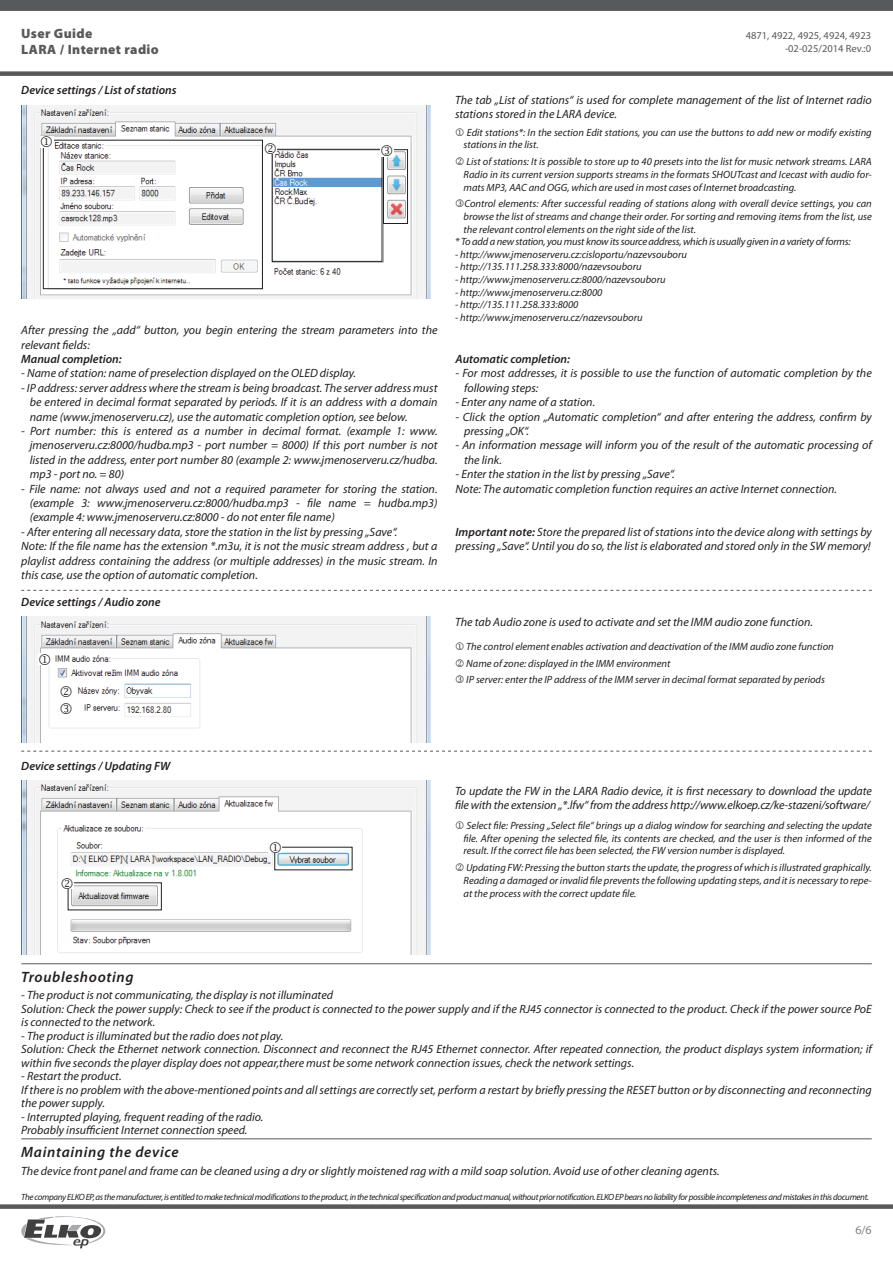
<style>
.page{position:relative;width:893px;height:1263px;background:#fff}
.page>*{position:absolute;margin:0;border:0;box-sizing:border-box;transform-origin:0 0}
.t1{font:italic 600 15px "Myriad Pro";letter-spacing:.045em;color:#231f20}
.t2{font:15px "Wingdings 2";color:#231f20}
.t3{font:900 13.5px/16.2px "Myriad Pro";letter-spacing:.03em;color:#58595b}
.t4{font:italic 12px/14.4px "Myriad Pro";color:#231f20}
.t5{font:italic 600 12px "Myriad Pro";color:#231f20}
.t6{font:12px "Myriad Pro";color:#808285}
.t7{font:italic 10.5px/12.6px "Myriad Pro";color:#231f20;text-align:justify}
.t8{font:italic 10.5px "Myriad Pro";letter-spacing:-.02em;color:#231f20}
.t9{font:10.5px/12.6px "Myriad Pro";color:#58595b;text-align:right}
.t10{font:italic 9px "Myriad Pro";letter-spacing:-.04em;color:#231f20}
.s1{font-weight:600}
</style>
<div class="page">
<div style="left:0;top:0;width:893px;height:11px;background:#58595b"></div>
<div style="left:0;top:71px;width:893px;height:5px;background:#58595b"></div>
<div style="left:0;top:1204px;width:893px;height:5px;background:#58595b"></div>
<svg style="left:21px;top:1216px;width:85px;height:32px"></svg>
<img style="left:21px;top:617px;width:410px;height:126px">
<div style="left:38px;top:654px;width:14px;height:11px;background:#fff"></div>
<div style="left:60px;top:685px;width:13px;height:12px;background:#fff"></div>
<div style="left:60px;top:702px;width:13px;height:12px;background:#fff"></div>
<img style="left:21px;top:106px;width:410px;height:193px">
<div style="left:43px;top:140px;width:220px;height:149px;border:1px solid #231f20"></div>
<div style="left:383px;top:149px;width:25px;height:75px;border:1px solid #231f20"></div>
<div style="left:272px;top:149px;width:110px;height:113px;border:1px solid #231f20"></div>
<div style="left:40px;top:136px;width:13px;height:11px;background:#fff"></div>
<div style="left:264px;top:142px;width:13px;height:12px;background:#fff"></div>
<div style="left:380px;top:145px;width:13px;height:11px;background:#fff"></div>
<img style="left:21px;top:781px;width:410px;height:174px">
<div style="left:60px;top:877px;width:14px;height:12px;background:#fff"></div>
<div style="left:269px;top:841px;width:13px;height:12px;background:#fff"></div>
<svg style="left:21px;top:590px;width:851px;height:1px"></svg>
<svg style="left:21px;top:751px;width:851px;height:1px"></svg>
<hr style="left:21px;top:963px;width:851px;height:1px;background:#58595b">
<hr style="left:21px;top:1138px;width:851px;height:1px;background:#58595b">
<p class="t3" style="left:21px;top:27px;width:139px">User Guide<br>LARA / Internet radio</p>
<p class="t9" style="left:746px;top:30px;width:127px">4871, 4922, 4925, 4924, 4923 -02-025/2014 Rev.:0</p>
<p class="t5" style="left:21px;top:85px;width:157px">Device settings / List of stations</p>
<p class="t2" style="left:380px;top:144px;width:15px">●</p>
<p class="t4" style="left:21px;top:324px;width:418px">After pressing the „add“ button, you begin entering the stream parameters into the relevant fields:</p>
<p class="t5" style="left:21px;top:355px;width:102px">Manual completion:</p>
<p class="t4" style="left:21px;top:367px;width:336px">- Name of station: name of preselection displayed on the OLED display.</p>
<p class="t4" style="left:30px;top:382px;width:409px;text-align:justify;text-indent:-9px">- IP address: server address where the stream is being broadcast. The server address must be entered in decimal format separated by periods. If it is an address with a domain name (www.jmenoserveru.cz), use the automatic completion option, see below.</p>
<p class="t4" style="left:30px;top:425px;width:409px;text-align:justify;text-indent:-9px">- Port number: this is entered as a number in decimal format. (example 1: www. jmenoserveru.cz:8000/hudba.mp3 - port number = 8000) If this port number is not listed in the address, enter port number 80 (example 2: www.jmenoserveru.cz/hudba. mp3 - port no. = 80)</p>
<p class="t4" style="left:30px;top:483px;width:409px;text-align:justify;text-indent:-9px">- File name: not always used and not a required parameter for storing the station. (example 3: www.jmenoserveru.cz:8000/hudba.mp3 - file name = hudba.mp3) (example 4: www.jmenoserveru.cz:8000 - do not enter file name)</p>
<p class="t4" style="left:21px;top:526px;width:418px">- After entering all necessary data, store the station in the list by pressing „Save“.<br>Note: If the file name has the extension *.m3u, it is not the music stream address , but a playlist address containing the address (or multiple addresses) in the music stream. In this case, use the option of automatic completion.</p>
<p class="t5" style="left:21px;top:598px;width:141px">Device settings / Audio zone</p>
<p class="t2" style="left:60px;top:701px;width:15px">●</p>
<p class="t4" style="left:455px;top:94px;width:418px">The tab „List of stations“ is used for complete management of the list of Internet radio stations stored in the LARA device.</p>
<p class="t7" style="left:463px;top:127px;width:410px;text-indent:3px">Edit stations*: In the section Edit stations, you can use the buttons to add new or modify existing stations in the list.</p>
<p class="t7" style="left:463px;top:157px;width:410px">List of stations: It is possible to store up to 40 presets into the list for music network streams. LARA Radio in its current version supports streams in the formats SHOUTcast and Icecast with audio for&shy;mats MP3, AAC and OGG, which are used in most cases of Internet broadcasting.</p>
<p class="t7" style="left:455px;top:199px;width:418px">●Control elements: After successful reading of stations along with overall device settings, you can</p>
<p class="t7" style="left:463px;top:211px;width:410px">browse the list of streams and change their order. For sorting and removing items from the list, use</p>
<p class="t7" style="left:463px;top:224px;width:234px">the relevant control elements on the right side of the list.</p>
<p class="t8" style="left:455px;top:238px;width:397px">* To add a new station, you must know its source address, which is usually given in a variety of forms:</p>
<p class="t7" style="left:455px;top:249px;width:233px">- http://www.jmenoserveru.cz:cisloportu/nazevsouboru</p>
<p class="t7" style="left:455px;top:262px;width:188px">- http://135.111.258.333:8000/nazevsouboru</p>
<p class="t7" style="left:455px;top:274px;width:212px">- http://www.jmenoserveru.cz:8000/nazevsouboru</p>
<p class="t7" style="left:455px;top:287px;width:149px">- http://www.jmenoserveru.cz:8000</p>
<p class="t7" style="left:455px;top:299px;width:125px">- http://135.111.258.333:8000</p>
<p class="t7" style="left:455px;top:312px;width:189px">- http://www.jmenoserveru.cz/nazevsouboru</p>
<p class="t5" style="left:455px;top:355px;width:116px">Automatic completion:</p>
<p class="t4" style="left:464px;top:367px;width:409px;text-indent:-9px">- For most addresses, it is possible to use the function of automatic completion by the following steps:</p>
<p class="t4" style="left:455px;top:396px;width:141px">- Enter any name of a station.</p>
<p class="t4" style="left:464px;top:411px;width:409px;text-indent:-9px">- Click the option „Automatic completion“ and after entering the address, confirm by pressing „OK“.</p>
<p class="t4" style="left:464px;top:439px;width:409px;text-indent:-9px">- An information message will inform you of the result of the automatic processing of the link.</p>
<p class="t4" style="left:455px;top:468px;width:383px">- Enter the station in the list by pressing „Save“.<br>Note: The automatic completion function requires an active Internet connection.</p>
<p class="t4" style="left:455px;top:526px;width:418px"><span class="s1">Important note:</span> Store the prepared list of stations into the device along with settings by pressing „Save“. Until you do so, the list is elaborated and stored only in the SW memory!</p>
<p class="t4" style="left:455px;top:616px;width:359px">The tab Audio zone is used to activate and set the IMM audio zone function.</p>
<p class="t7" style="left:466px;top:639px;width:369px;line-height:16.8px">The control element enables activation and deactivation of the IMM audio zone function<br>Name of zone: displayed in the IMM environment</p>
<p class="t7" style="left:455px;top:675px;width:371px">● IP server: enter the IP address of the IMM server in decimal format separated by periods</p>
<p class="t5" style="left:21px;top:762px;width:150px">Device settings / Updating FW</p>
<p class="t4" style="left:455px;top:785px;width:418px">To update the FW in the LARA Radio device, it is first necessary to download the update file with the extension „*.lfw“ from the address http://www.elkoep.cz/ke-stazeni/software/</p>
<p class="t7" style="left:463px;top:821px;width:410px">Select file: Pressing „Select file“ brings up a dialog window for searching and selecting the update file. After opening the selected file, its contents are checked, and the user is then informed of the result. If the correct file has been selected, the FW version number is displayed.</p>
<p class="t7" style="left:463px;top:863px;width:410px">Updating FW: Pressing the button starts the update, the progress of which is illustrated graphically.<br>Reading a damaged or invalid file prevents the following updating steps, and it is necessary to repe&shy;at the process with the correct update file.</p>
<p class="t1" style="left:21px;top:971px;width:114px">Troubleshooting</p>
<p class="t4" style="left:21px;top:990px;width:852px;line-height:13.5px">- The product is not communicating, the display is not illuminated<br>Solution: Check the power supply: Check to see if the product is connected to the power supply and if the RJ45 connector is connected to the product. Check if the power source PoE is connected to the network.</p>
<p class="t4" style="left:21px;top:1030px;width:852px;line-height:13.5px">- The product is illuminated but the radio does not play.<br>Solution: Check the Ethernet network connection. Disconnect and reconnect the RJ45 Ethernet connector. After repeated connection, the product displays system information; if within five seconds the player display does not appear,there must be some network connection issues, check the network settings.</p>
<p class="t4" style="left:21px;top:1071px;width:852px;line-height:13.5px">- Restart the product.<br>If there is no problem with the above-mentioned points and all settings are correctly set, perform a restart by briefly pressing the RESET button or by disconnecting and reconnecting the power supply.</p>
<p class="t4" style="left:21px;top:1111px;width:244px;line-height:13.5px">- Interrupted playing, frequent reading of the radio.<br>Probably insufficient Internet connection speed.</p>
<p class="t1" style="left:21px;top:1147px;width:159px">Maintaining the device</p>
<p class="t4" style="left:21px;top:1165px;width:700px">The device front panel and frame can be cleaned using a dry or slightly moistened rag with a mild soap solution. Avoid use of other cleaning agents.</p>
<p class="t10" style="left:21px;top:1194px;width:849px">The company ELKO EP, as the manufacturer, is entitled to make technical modifications to the product, in the technical specification and product manual, without prior notification. ELKO EP bears no liability for possible incompleteness and mistakes in this document.</p>
<p class="t6" style="left:855px;top:1225px;width:18px">6/6</p>
</div>
